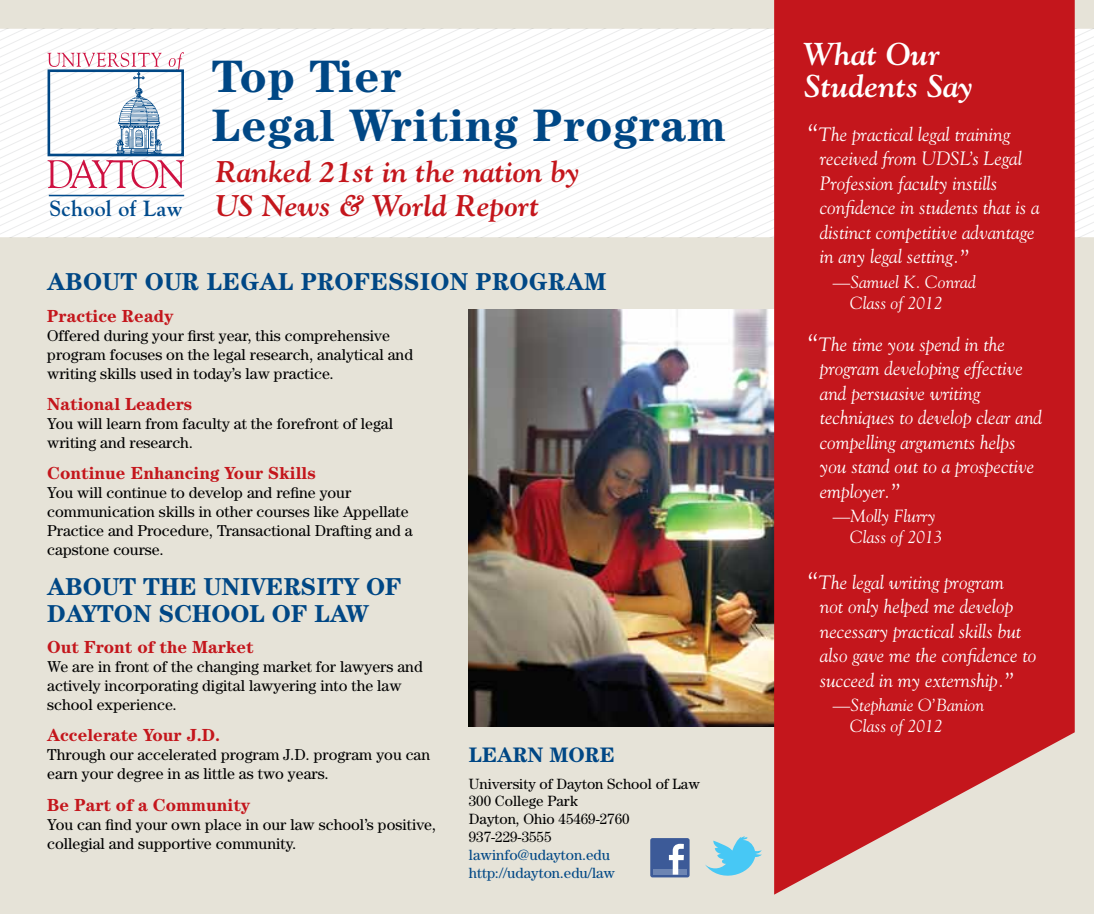
<style>
.page{position:relative;width:1094px;height:914px;background:#fff}
.page>*{position:absolute;margin:0;border:0;box-sizing:border-box;transform-origin:0 0}
.t1{font:700 45.5px/49px "Century";color:#004785}
.t2{font:italic 700 31.5px/31.5px "Goudy";color:#fff}
.t3{font:italic 700 29.75px/33.2px "Goudy";color:#c4161c}
.t4{font:700 24.5px/26.2px "Century";letter-spacing:.01em;color:#004785}
.t5{font:700 21.88px "Goudy";letter-spacing:.01em;color:#004b8d}
.t6{font:700 21px "Century";color:#004785}
.t7{font:italic 19.25px/24.5px "Goudy";color:#fff}
.t8{font:700 17.5px "Century";color:#c4161c}
.t9{font:italic 17.5px/21px "Goudy";color:#fff}
.t10{font:15.75px/18.9px "Century";color:#000}
.t11{font:14.88px/17.8px "Century";color:#000}
.t12{font:14.88px/17.8px "Century";color:#004785}
.s1{font-size:28px}
.s2{font-size:24.5px}
</style>
<div class="page">
<div style="left:0;top:238px;width:1094px;height:676px;background:#e6e3d8"></div>
<div style="left:0;top:0;width:1094px;height:28px;background:#e6e3d8"></div>
<img style="left:469px;top:309px;width:305px;height:417px">
<svg style="left:212px;top:28px;width:36px;height:210px"></svg>
<svg style="left:248px;top:28px;width:36px;height:210px"></svg>
<svg style="left:284px;top:28px;width:36px;height:210px"></svg>
<svg style="left:320px;top:28px;width:37px;height:210px"></svg>
<svg style="left:357px;top:28px;width:36px;height:210px"></svg>
<svg style="left:393px;top:28px;width:36px;height:210px"></svg>
<svg style="left:429px;top:28px;width:36px;height:210px"></svg>
<svg style="left:465px;top:28px;width:36px;height:210px"></svg>
<svg style="left:501px;top:28px;width:37px;height:210px"></svg>
<svg style="left:538px;top:28px;width:36px;height:210px"></svg>
<svg style="left:574px;top:28px;width:36px;height:210px"></svg>
<svg style="left:610px;top:28px;width:36px;height:210px"></svg>
<svg style="left:646px;top:28px;width:36px;height:210px"></svg>
<svg style="left:682px;top:28px;width:37px;height:210px"></svg>
<svg style="left:719px;top:28px;width:36px;height:210px"></svg>
<svg style="left:755px;top:28px;width:19px;height:210px"></svg>
<svg style="left:1075px;top:28px;width:19px;height:210px"></svg>
<div style="left:650px;top:838px;width:39px;height:39px;background:#3c5a98;border-radius:2px"></div>
<div style="left:653px;top:869px;width:34px;height:5px;background:#6d85b3"></div>
<svg style="left:669px;top:843px;width:15px;height:31px"></svg>
<svg style="left:705px;top:836px;width:57px;height:39px"></svg>
<svg style="left:774px;top:0;width:301px;height:894px;background:#c7282d"></svg>
<svg style="left:0;top:28px;width:187px;height:210px"></svg>
<div style="left:48px;top:69px;width:136px;height:87px;border:3px solid #004785"></div>
<img style="left:115px;top:70px;width:48px;height:84px">
<hr style="left:49px;top:195px;width:135px;height:1px;background:#004b8d">
<h3 class="t5" style="left:49px;top:195px;width:135px">School of Law</h3>
<h1 class="t1" style="left:212px;top:51px;width:515px">Top Tier<br>Legal Writing Program</h1>
<h3 class="t3" style="left:215px;top:155px;width:365px">Ranked 21st in the nation by<br>US News &amp; World Report</h3>
<h3 class="t4" style="left:47px;top:268px;width:559px">About our Legal Profession Program</h3>
<p class="t8" style="left:47px;top:305px;width:128px">Practice Ready</p>
<p class="t10" style="left:47px;top:325px;width:367px">Offered during your first year, this comprehensive program focuses on the legal research, analytical and writing skills used in today’s law practice.</p>
<p class="t8" style="left:47px;top:393px;width:147px">National Leaders</p>
<p class="t10" style="left:47px;top:414px;width:347px">You will learn from faculty at the forefront of legal writing and research.</p>
<p class="t8" style="left:47px;top:463px;width:270px">Continue Enhancing Your Skills</p>
<p class="t10" style="left:47px;top:483px;width:367px">You will continue to develop and refine your communication skills in other courses like Appellate Practice and Procedure, Transactional Drafting and a capstone course.</p>
<h3 class="t4" style="left:47px;top:573px;width:356px">About the University of<br>Dayton School of Law</h3>
<p class="t8" style="left:47px;top:636px;width:208px">Out Front of the Market</p>
<p class="t10" style="left:47px;top:657px;width:377px">We are in front of the changing market for lawyers and actively incorporating digital lawyering into the law school experience.</p>
<p class="t8" style="left:47px;top:725px;width:174px">Accelerate Your J.D.</p>
<p class="t10" style="left:47px;top:745px;width:384px">Through our accelerated program J.D. program you can earn your degree in as little as two years.</p>
<p class="t8" style="left:47px;top:794px;width:204px">Be Part of a Community</p>
<p class="t10" style="left:47px;top:814px;width:390px">You can find your own place in our law school’s positive, collegial and supportive community.</p>
<h3 class="t6" style="left:469px;top:742px;width:148px">Learn More</h3>
<p class="t11" style="left:469px;top:774px;width:233px">University of Dayton School of Law<br>300 College Park<br>Dayton, Ohio 45469-2760<br>937-229-3555</p>
<p class="t12" style="left:469px;top:845px;width:148px">lawinfo@udayton.edu http://udayton.edu/law</p>
<h2 class="t2" style="left:804px;top:38px;width:170px">What Our<br>Students Say</h2>
<p class="t7" style="left:820px;top:121px;width:221px;text-indent:-14px"><span class="s1">“</span>The practical legal training received from UDSL’s Legal<br>Profession faculty instills confidence in students that is a distinct competitive advantage in any legal setting.<span class="s2">”</span></p>
<p class="t9" style="left:850px;top:271px;width:127px;text-indent:-17px">—Samuel K. Conrad<br>Class of 2012</p>
<p class="t7" style="left:820px;top:331px;width:224px;text-indent:-14px"><span class="s1">“</span>The time you spend in the program developing effective and persuasive writing techniques to develop clear and compelling arguments helps you stand out to a prospective employer.<span class="s2">”</span></p>
<p class="t9" style="left:850px;top:505px;width:94px;text-indent:-17px">—Molly Flurry<br>Class of 2013</p>
<p class="t7" style="left:820px;top:569px;width:218px;text-indent:-14px"><span class="s1">“</span>The legal writing program<br>not only helped me develop necessary practical skills but also gave me the confidence to succeed in my externship.<span class="s2">”</span></p>
<p class="t9" style="left:850px;top:694px;width:135px;text-indent:-17px">—Stephanie O’Banion<br>Class of 2012</p>
</div>
